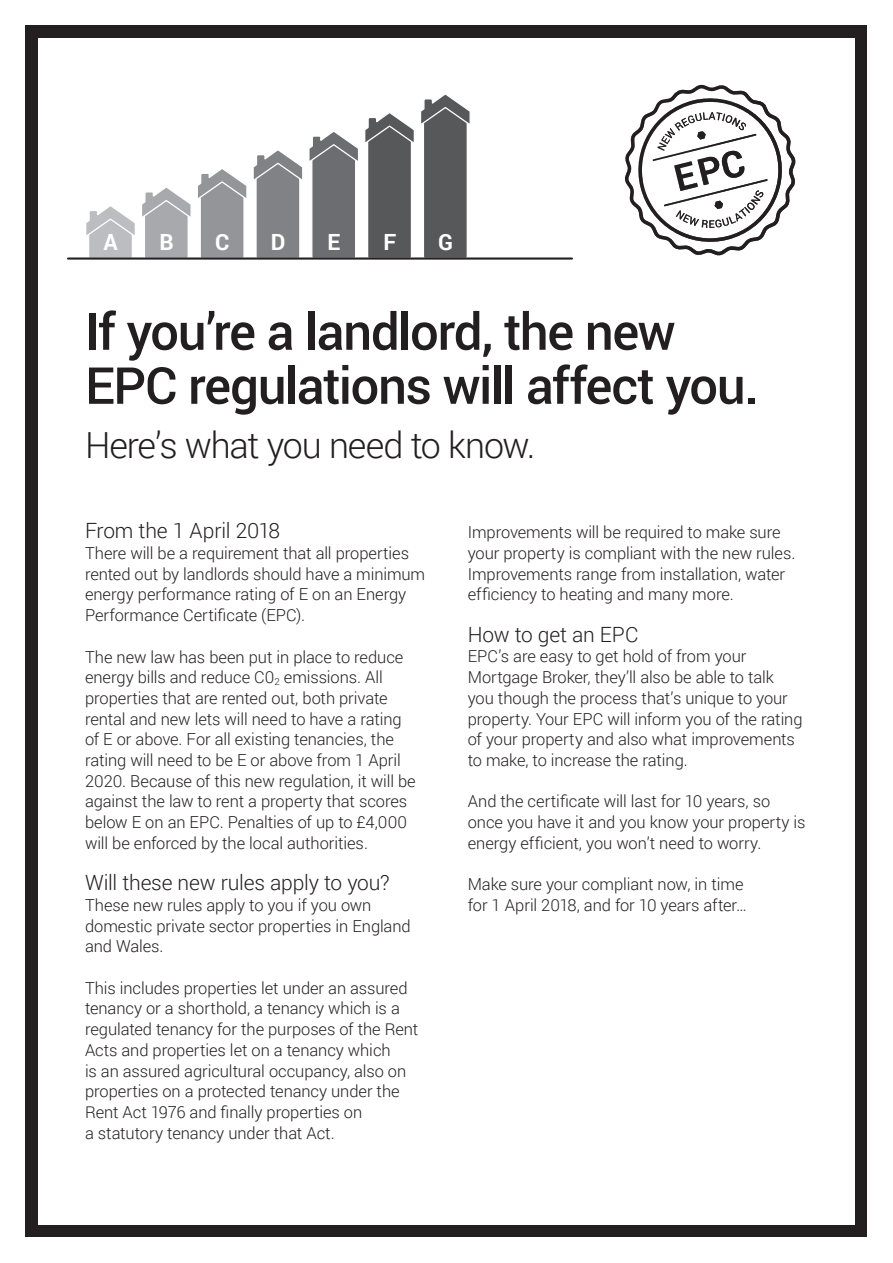
<style>
.page{position:relative;width:893px;height:1263px;background:#fff}
.page>*{position:absolute;margin:0;border:0;box-sizing:border-box;transform-origin:0 0}
.t1{font:500 51px/54px "Roboto";letter-spacing:-.03em;color:#231f20}
.t2{font:300 36px "Roboto";letter-spacing:-.03em;color:#231f20}
.t3{font:700 22.35px "Roboto";color:#fff}
.t4{font:300 21px "Roboto";letter-spacing:-.01em;color:#231f20}
.t5{font:300 16.5px/20.7px "Roboto";letter-spacing:-.005em;color:#231f20}
</style>
<div class="page">
<div style="left:26px;top:26px;width:841px;height:1211px;background:#231f20"></div>
<div style="left:38px;top:38px;width:817px;height:1187px;background:#fff"></div>
<img style="left:625px;top:84px;width:171px;height:172px">
<svg style="left:86px;top:94px;width:384px;height:163px"></svg>
<hr style="left:68px;top:257px;width:504px;height:3px;background:#231f20">
<h3 class="t3" style="left:104px;top:226px;width:16px">A</h3>
<h3 class="t3" style="left:159px;top:226px;width:16px">B</h3>
<h3 class="t3" style="left:215px;top:226px;width:16px">C</h3>
<h3 class="t3" style="left:271px;top:226px;width:16px">D</h3>
<h3 class="t3" style="left:328px;top:226px;width:14px">E</h3>
<h3 class="t3" style="left:383px;top:226px;width:14px">F</h3>
<h3 class="t3" style="left:438px;top:226px;width:16px">G</h3>
<h1 class="t1" style="left:85px;top:303px;width:675px">If you’re a landlord, the new<br>EPC regulations will affect you.</h1>
<h2 class="t2" style="left:85px;top:420px;width:452px">Here’s what you need to know.</h2>
<p class="t4" style="left:85px;top:516px;width:197px">From the 1 April 2018</p>
<p class="t5" style="left:85px;top:542px;width:342px">There will be a requirement that all properties rented out by landlords should have a minimum energy performance rating of E on an Energy Performance Certificate (EPC).</p>
<p class="t5" style="left:85px;top:646px;width:332px">The new law has been put in place to reduce energy bills and reduce C0<sub>2</sub> emissions. All properties that are rented out, both private rental and new lets will need to have a rating of E or above. For all existing tenancies, the rating will need to be E or above from 1 April 2020. Because of this new regulation, it will be against the law to rent a property that scores below E on an EPC. Penalties of up to £4,000 will be enforced by the local authorities.</p>
<p class="t4" style="left:85px;top:868px;width:306px">Will these new rules apply to you?</p>
<p class="t5" style="left:85px;top:894px;width:327px">These new rules apply to you if you own domestic private sector properties in England and Wales.</p>
<p class="t5" style="left:85px;top:977px;width:335px">This includes properties let under an assured tenancy or a shorthold, a tenancy which is a regulated tenancy for the purposes of the Rent Acts and properties let on a tenancy which<br>is an assured agricultural occupancy, also on properties on a protected tenancy under the Rent Act 1976 and finally properties on<br>a statutory tenancy under that Act.</p>
<p class="t5" style="left:468px;top:522px;width:329px">Improvements will be required to make sure your property is compliant with the new rules.<br>Improvements range from installation, water efficiency to heating and many more.</p>
<p class="t4" style="left:468px;top:620px;width:172px">How to get an EPC</p>
<p class="t5" style="left:468px;top:646px;width:336px">EPC’s are easy to get hold of from your Mortgage Broker, they’ll also be able to talk you though the process that’s unique to your property. Your EPC will inform you of the rating of your property and also what improvements to make, to increase the rating.</p>
<p class="t5" style="left:468px;top:791px;width:339px">And the certificate will last for 10 years, so once you have it and you know your property is energy efficient, you won’t need to worry.</p>
<p class="t5" style="left:468px;top:873px;width:280px">Make sure your compliant now, in time for 1 April 2018, and for 10 years after…</p>
</div>
